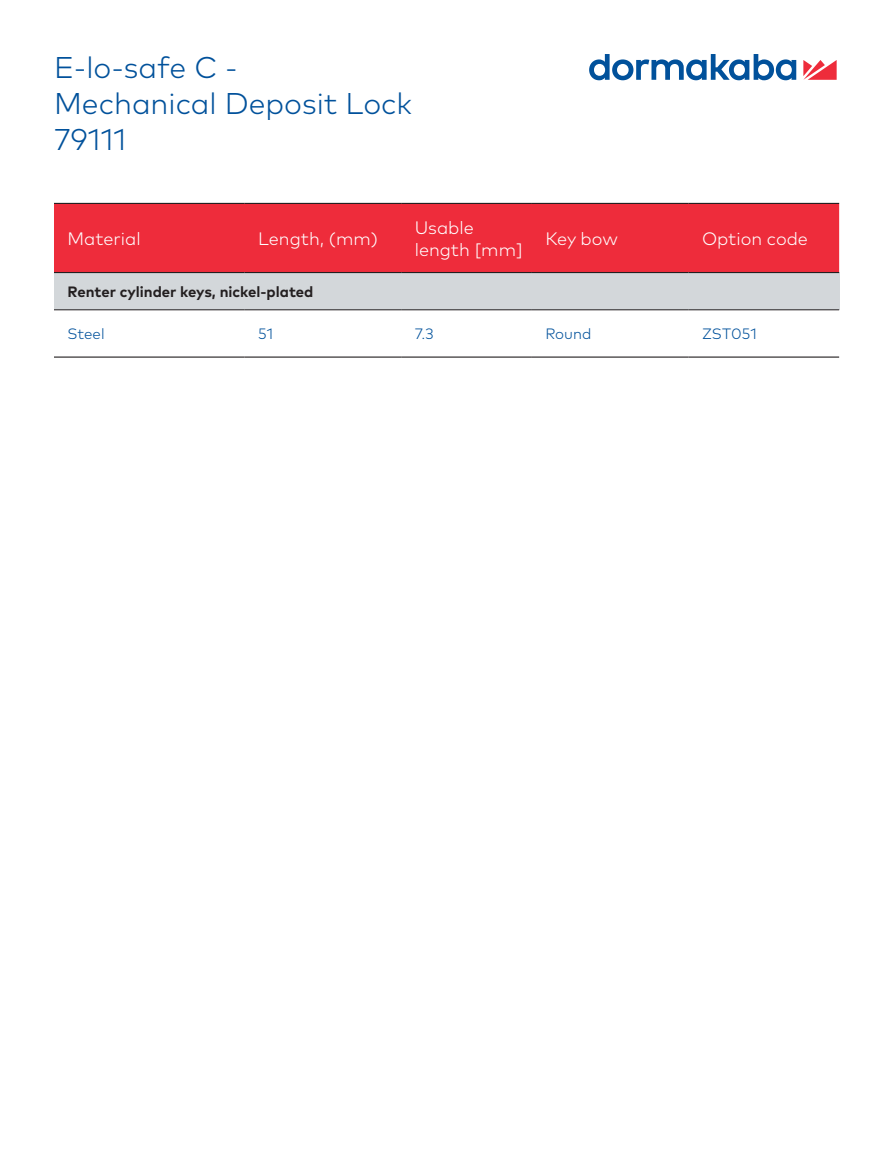
<style>
.page{position:relative;width:891px;height:1175px;background:#fff}
.page>*{position:absolute;margin:0;border:0;box-sizing:border-box;transform-origin:0 0}
.t1{font:300 30px/36px "Mark Pro";color:#01519b}
.t2{font:300 18px/21.6px "Mark Pro";color:#fff}
.t3{font:700 15px "Mark Pro";color:#231f20}
.t4{font:300 15px "Mark Pro";color:#01519b}
</style>
<div class="page">
<div style="left:54px;top:204px;width:785px;height:68px;background:#ee2c3b"></div>
<div style="left:54px;top:272px;width:785px;height:38px;background:#d3d7da"></div>
<hr style="left:54px;top:203px;width:191px;height:1px;background:#231f20">
<hr style="left:245px;top:203px;width:156px;height:1px;background:#231f20">
<hr style="left:401px;top:203px;width:131px;height:1px;background:#231f20">
<hr style="left:532px;top:203px;width:157px;height:1px;background:#231f20">
<hr style="left:688px;top:203px;width:151px;height:1px;background:#231f20">
<hr style="left:54px;top:272px;width:191px;height:1px;background:#231f20">
<hr style="left:245px;top:272px;width:156px;height:1px;background:#231f20">
<hr style="left:401px;top:272px;width:131px;height:1px;background:#231f20">
<hr style="left:532px;top:272px;width:157px;height:1px;background:#231f20">
<hr style="left:688px;top:272px;width:151px;height:1px;background:#231f20">
<hr style="left:54px;top:356px;width:191px;height:2px;background:#231f20">
<hr style="left:245px;top:356px;width:156px;height:2px;background:#231f20">
<hr style="left:401px;top:356px;width:131px;height:2px;background:#231f20">
<hr style="left:532px;top:356px;width:157px;height:2px;background:#231f20">
<hr style="left:688px;top:356px;width:151px;height:2px;background:#231f20">
<hr style="left:54px;top:309px;width:191px;height:1px;background:#231f20">
<hr style="left:245px;top:309px;width:156px;height:1px;background:#231f20">
<hr style="left:401px;top:309px;width:131px;height:1px;background:#231f20">
<hr style="left:532px;top:309px;width:157px;height:1px;background:#231f20">
<hr style="left:688px;top:309px;width:151px;height:1px;background:#231f20">
<svg style="left:803px;top:60px;width:34px;height:20px"></svg>
<svg style="left:589px;top:54px;width:207px;height:26px"></svg>
<p class="t1" style="left:54px;top:47px;width:185px">E-lo-safe C -</p>
<p class="t1" style="left:54px;top:83px;width:360px">Mechanical Deposit Lock<br>79111</p>
<p class="t2" style="left:68px;top:226px;width:75px">Material</p>
<p class="t2" style="left:258px;top:226px;width:121px">Length, (mm)</p>
<p class="t2" style="left:415px;top:216px;width:109px">Usable length [mm]</p>
<p class="t2" style="left:545px;top:226px;width:74px">Key bow</p>
<p class="t2" style="left:702px;top:226px;width:108px">Option code</p>
<p class="t3" style="left:68px;top:280px;width:248px">Renter cylinder keys, nickel-plated</p>
<p class="t4" style="left:68px;top:323px;width:39px">Steel</p>
<p class="t4" style="left:258px;top:323px;width:17px">51</p>
<p class="t4" style="left:415px;top:323px;width:20px">7.3</p>
<p class="t4" style="left:545px;top:323px;width:47px">Round</p>
<p class="t4" style="left:702px;top:323px;width:56px">ZST051</p>
</div>
